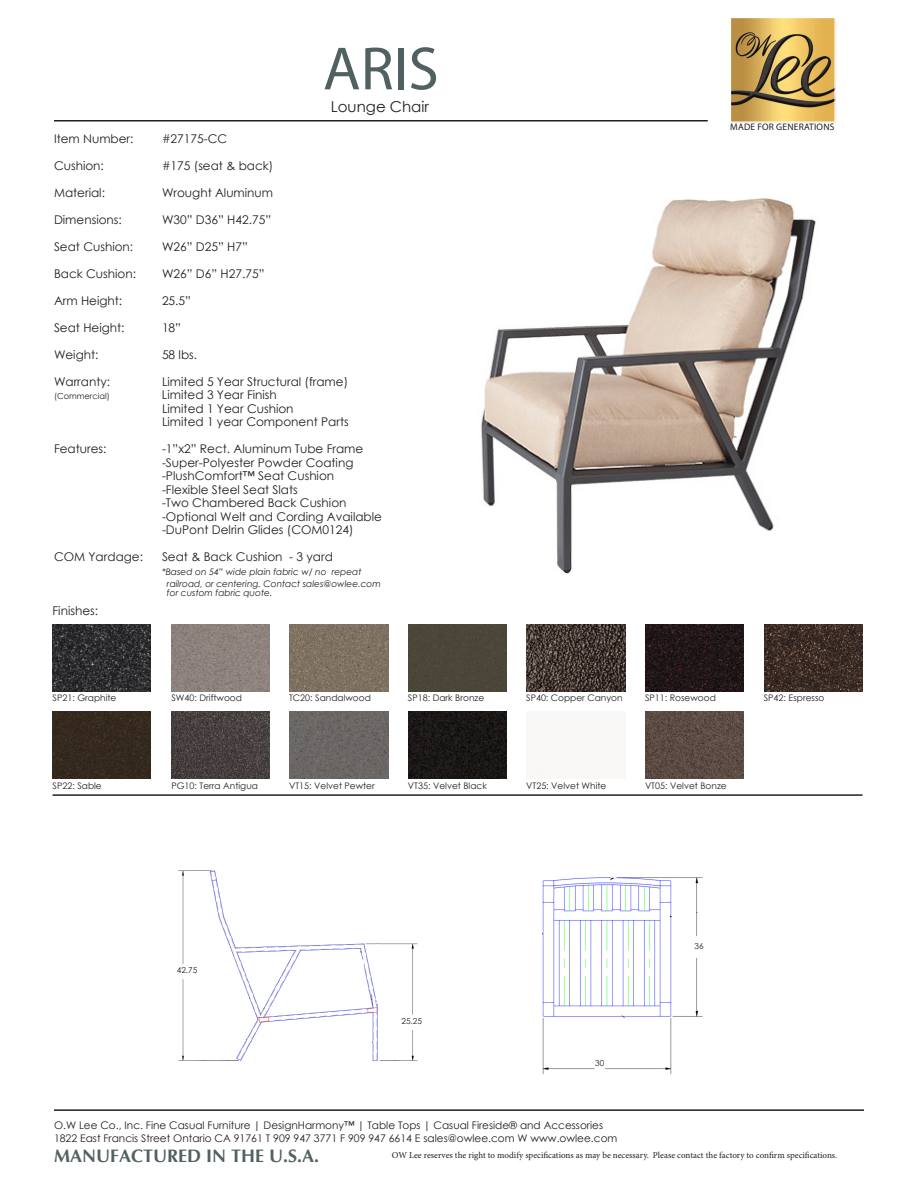
<style>
.page{position:relative;width:918px;height:1188px;background:#fff}
.page>*{position:absolute;margin:0;border:0;box-sizing:border-box;transform-origin:0 0}
.t1{font:61.5px "Myriad Pro";color:#516161}
.t2{font:700 18px "Optima";color:#516161}
.t3{font:15px "Century Gothic";color:#231f20}
.Bullet{font:12px "Century Gothic";color:#231f20}
.t4{font:10.5px "Century Gothic";color:#231f20}
.t5{font:9.45px "Myriad Pro";letter-spacing:.02em;color:#231f20}
.t6{font:9px "Century Gothic";color:#231f20}
.t7{font:9px "Minion Pro";color:#231f20}
.t8{font:italic 9px/9.9px "Century Gothic";color:#231f20}
.Fractions{font:8.25px "Century Gothic";color:#231f20}
</style>
<div class="page">
<img style="left:481px;top:199px;width:335px;height:375px">
<img style="left:178px;top:870px;width:240px;height:191px">
<img style="left:732px;top:19px;width:102px;height:102px">
<div style="left:730px;top:17px;width:106px;height:106px;border:1px solid #fff"></div>
<hr style="left:54px;top:120px;width:654px;height:2px;background:#231f20">
<hr style="left:54px;top:1109px;width:810px;height:2px;background:#231f20">
<img style="left:542px;top:877px;width:161px;height:198px">
<hr style="left:52px;top:794px;width:810px;height:2px;background:#231f20">
<img style="left:52px;top:624px;width:99px;height:67px">
<img style="left:171px;top:624px;width:99px;height:67px">
<img style="left:290px;top:624px;width:98px;height:67px">
<div style="left:408px;top:624px;width:99px;height:67px;background:#4b4639"></div>
<img style="left:527px;top:624px;width:98px;height:67px">
<img style="left:645px;top:624px;width:99px;height:67px">
<img style="left:764px;top:624px;width:98px;height:67px">
<img style="left:52px;top:712px;width:99px;height:67px">
<img style="left:171px;top:712px;width:99px;height:67px">
<img style="left:290px;top:712px;width:98px;height:67px">
<img style="left:408px;top:712px;width:99px;height:67px">
<img style="left:645px;top:712px;width:99px;height:67px">
<p class="t1" style="left:323px;top:31px;width:117px">ARIS</p>
<p class="t3" style="left:331px;top:96px;width:100px">Lounge Chair</p>
<p class="Bullet" style="left:54px;top:130px;width:81px">Item Number:</p>
<p class="Bullet" style="left:162px;top:130px;width:67px">#27175-CC</p>
<p class="Bullet" style="left:54px;top:157px;width:51px">Cushion:</p>
<p class="Bullet" style="left:162px;top:157px;width:113px">#175 (seat &amp; back)</p>
<p class="Bullet" style="left:54px;top:184px;width:53px">Material:</p>
<p class="Bullet" style="left:162px;top:184px;width:113px">Wrought Aluminum</p>
<p class="Bullet" style="left:54px;top:211px;width:69px">Dimensions:</p>
<p class="Bullet" style="left:162px;top:211px;width:111px">W30” D36” H42.75”</p>
<p class="Bullet" style="left:54px;top:238px;width:81px">Seat Cushion:</p>
<p class="Bullet" style="left:162px;top:238px;width:87px">W26” D25” H7”</p>
<p class="Bullet" style="left:54px;top:265px;width:84px">Back Cushion:</p>
<p class="Bullet" style="left:162px;top:265px;width:104px">W26” D6” H27.75”</p>
<p class="Bullet" style="left:54px;top:292px;width:70px">Arm Height:</p>
<p class="Bullet" style="left:162px;top:292px;width:31px">25.5”</p>
<p class="Bullet" style="left:54px;top:319px;width:72px">Seat Height:</p>
<p class="Bullet" style="left:162px;top:319px;width:21px">18”</p>
<p class="Bullet" style="left:54px;top:346px;width:46px">Weight:</p>
<p class="Bullet" style="left:162px;top:346px;width:37px">58 lbs.</p>
<p class="Bullet" style="left:54px;top:373px;width:58px">Warranty:</p>
<p class="Bullet" style="left:162px;top:373px;width:188px">Limited 5 Year Structural (frame)</p>
<p class="Fractions" style="left:54px;top:390px;width:57px">(Commercial)</p>
<p class="Bullet" style="left:162px;top:386px;width:116px">Limited 3 Year Finish</p>
<p class="Bullet" style="left:162px;top:400px;width:133px">Limited 1 Year Cushion</p>
<p class="Bullet" style="left:162px;top:413px;width:188px">Limited 1 year Component Parts</p>
<p class="Bullet" style="left:54px;top:440px;width:54px">Features:</p>
<p class="Bullet" style="left:162px;top:440px;width:203px">-1”x2” Rect. Aluminum Tube Frame</p>
<p class="Bullet" style="left:162px;top:454px;width:193px">-Super-Polyester Powder Coating</p>
<p class="Bullet" style="left:162px;top:467px;width:174px">-PlushComfort™ Seat Cushion</p>
<p class="Bullet" style="left:162px;top:481px;width:137px">-Flexible Steel Seat Slats</p>
<p class="Bullet" style="left:162px;top:494px;width:186px">-Two Chambered Back Cushion</p>
<p class="Bullet" style="left:162px;top:508px;width:222px">-Optional Welt and Cording Available</p>
<p class="Bullet" style="left:162px;top:521px;width:193px">-DuPont Delrin Glides (COM0124)</p>
<p class="Bullet" style="left:54px;top:548px;width:91px">COM Yardage:</p>
<p class="Bullet" style="left:162px;top:548px;width:172px">Seat &amp; Back Cushion - 3 yard</p>
<p class="t8" style="left:162px;top:566px;width:201px">*Based on 54” wide plain fabric w/ no repeat</p>
<p class="t8" style="left:167px;top:578px;width:215px">railroad, or centering. Contact sales@owlee.com for custom fabric quote.</p>
<p class="Bullet" style="left:52px;top:602px;width:47px">Finishes:</p>
<p class="t5" style="left:730px;top:121px;width:106px">MADE FOR GENERATIONS</p>
<p class="t6" style="left:53px;top:691px;width:65px">SP21: Graphite</p>
<p class="t6" style="left:171px;top:691px;width:72px">SW40: Driftwood</p>
<p class="t6" style="left:289px;top:691px;width:83px">TC20: Sandalwood</p>
<p class="t6" style="left:408px;top:691px;width:78px">SP18: Dark Bronze</p>
<p class="t6" style="left:526px;top:691px;width:98px">SP40: Copper Canyon</p>
<p class="t6" style="left:645px;top:691px;width:72px">SP11: Rosewood</p>
<p class="t6" style="left:764px;top:691px;width:62px">SP42: Espresso</p>
<p class="t6" style="left:53px;top:779px;width:51px">SP22: Sable</p>
<p class="t6" style="left:171px;top:779px;width:88px">PG10: Terra Antigua</p>
<p class="t6" style="left:289px;top:779px;width:87px">VT15: Velvet Pewter</p>
<p class="t6" style="left:408px;top:779px;width:80px">VT35: Velvet Black</p>
<p class="t6" style="left:526px;top:779px;width:82px">VT25: Velvet White</p>
<p class="t6" style="left:645px;top:779px;width:83px">VT05: Velvet Bonze</p>
<p class="Fractions" style="left:177px;top:964px;width:22px">42.75</p>
<p class="Fractions" style="left:401px;top:1015px;width:22px">25.25</p>
<p class="Fractions" style="left:595px;top:1057px;width:11px">30</p>
<p class="Fractions" style="left:694px;top:940px;width:11px">36</p>
<p class="t4" style="left:54px;top:1118px;width:551px">O.W Lee Co., Inc. Fine Casual Furniture | DesignHarmony™ | Table Tops | Casual Fireside® and Accessories</p>
<p class="t4" style="left:54px;top:1131px;width:565px">1822 East Francis Street Ontario CA 91761 T 909 947 3771 F 909 947 6614 E sales@owlee.com W www.owlee.com</p>
<p class="t7" style="left:392px;top:1149px;width:447px">OW Lee reserves the right to modify specifications as may be necessary. Please contact the factory to confirm specifications.</p>
<p class="t2" style="left:54px;top:1146px;width:267px">MANUFACTURED IN THE U.S.A.</p>
</div>
